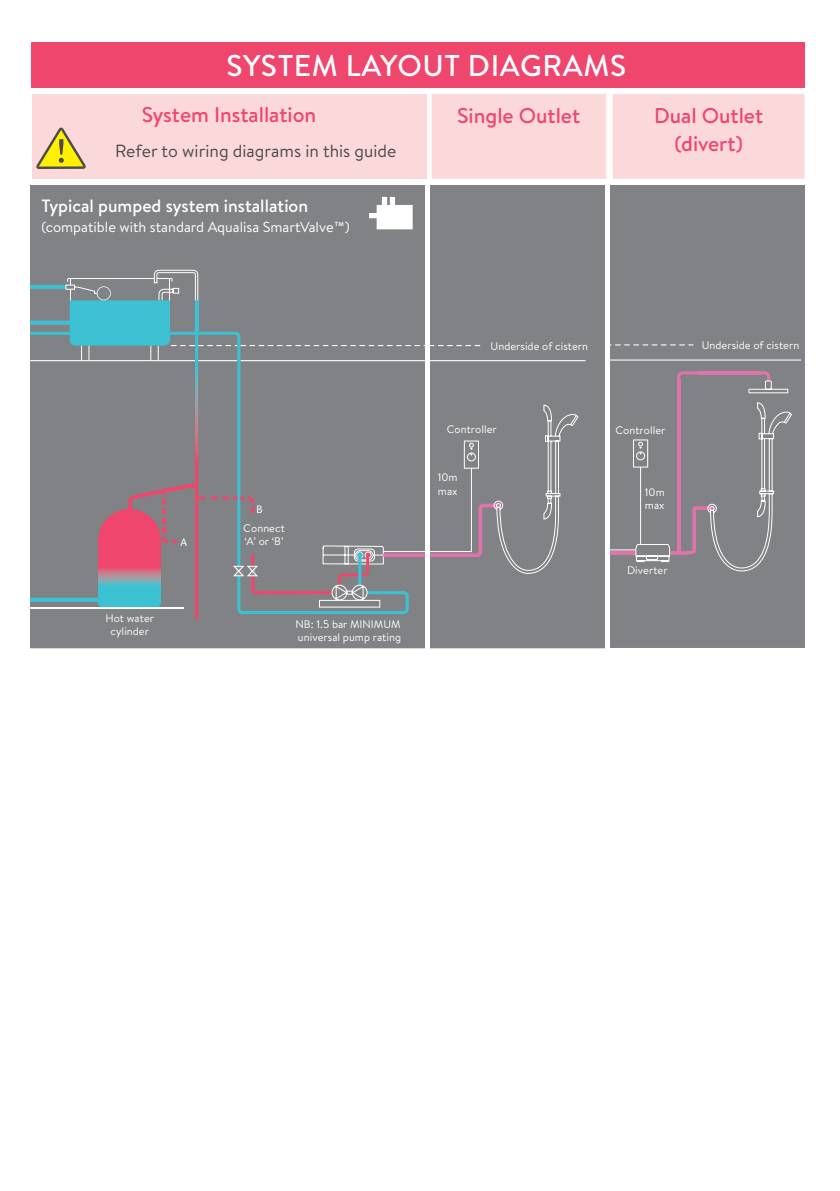
<style>
.page{position:relative;width:840px;height:1191px;background:#fff}
.page>*{position:absolute;margin:0;border:0;box-sizing:border-box;transform-origin:0 0}
.t1{font:500 30px "Brandon Text";letter-spacing:.02em;color:#fff}
.t2{font:500 21.4px/28.6px "Brandon Text";color:#ef466e;text-align:center}
.t3{font:500 17.8px "Brandon Text";color:#fff}
.t4{font:17.6px "Brandon Text";color:#4b4c4d}
.t5{font:14.6px "Brandon Text";color:#fff}
.t6{font:11px/13.2px "Brandon Text";letter-spacing:.005em;color:#fff}
.t7{font:11px "FS Albert";color:#fff}
</style>
<div class="page">
<div style="left:31px;top:43px;width:773px;height:45px;background:#ef466e"></div>
<div style="left:32px;top:94px;width:394px;height:85px;background:#fbd8d9"></div>
<div style="left:612px;top:94px;width:192px;height:85px;background:#fbd8d9"></div>
<div style="left:611px;top:93px;width:194px;height:87px;border:1px solid #fff"></div>
<div style="left:431px;top:94px;width:175px;height:85px;background:#fbd8d9"></div>
<svg style="left:36px;top:128px;width:50px;height:41px"></svg>
<div style="left:430px;top:186px;width:173px;height:462px;background:#808285"></div>
<hr style="left:430px;top:360px;width:155px;height:1px;background:#fff">
<div style="left:430px;top:186px;width:148px;height:388px;background:#808285"></div>
<div style="left:610px;top:187px;width:193px;height:460px;background:#808285"></div>
<svg style="left:610px;top:344px;width:22px;height:1px"></svg>
<hr style="left:610px;top:359px;width:190px;height:1px;background:#fff">
<div style="left:632px;top:186px;width:171px;height:185px;background:#808285"></div>
<svg style="left:610px;top:371px;width:193px;height:201px;background:#87858a"></svg>
<hr style="left:610px;top:186px;width:51px;height:1px;background:#fff">
<div style="left:30px;top:186px;width:394px;height:462px;background:#808285"></div>
<svg style="left:30px;top:269px;width:394px;height:360px;background:#81858a"></svg>
<svg style="left:384px;top:553px;width:40px;height:4px"></svg>
<hr style="left:383px;top:551px;width:41px;height:1px;background:#fff">
<svg style="left:369px;top:197px;width:43px;height:32px"></svg>
<h1 class="t1" style="left:226px;top:45px;width:401px">SYSTEM LAYOUT DIAGRAMS</h1>
<h2 class="t2" style="left:142px;top:100px;width:176px">System Installation</h2>
<h2 class="t2" style="left:654px;top:100px;width:110px">Dual Outlet (divert)</h2>
<h2 class="t2" style="left:457px;top:100px;width:124px">Single Outlet</h2>
<h3 class="t4" style="left:115px;top:139px;width:282px">Refer to wiring diagrams in this guide</h3>
<h3 class="t3" style="left:41px;top:193px;width:268px">Typical pumped system installation</h3>
<h3 class="t5" style="left:41px;top:217px;width:310px">(compatible with standard Aqualisa SmartValve™)</h3>
<p class="t7" style="left:180px;top:535px;width:8px">A</p>
<p class="t6" style="left:105px;top:611px;width:50px;text-align:center">Hot water cylinder</p>
<p class="t7" style="left:256px;top:503px;width:8px">B</p>
<p class="t6" style="left:243px;top:521px;width:43px">Connect ‘A’ or ‘B’</p>
<p class="t6" style="left:295px;top:617px;width:107px">NB: 1.5 bar MINIMUM universal pump rating</p>
<p class="t6" style="left:490px;top:339px;width:99px">Underside of cistern</p>
<p class="t6" style="left:446px;top:422px;width:51px">Controller</p>
<p class="t6" style="left:437px;top:470px;width:21px">10m max</p>
<p class="t6" style="left:615px;top:423px;width:51px">Controller</p>
<p class="t6" style="left:644px;top:485px;width:21px">10m max</p>
<p class="t6" style="left:626px;top:563px;width:42px">Diverter</p>
<p class="t6" style="left:701px;top:338px;width:99px">Underside of cistern</p>
</div>
